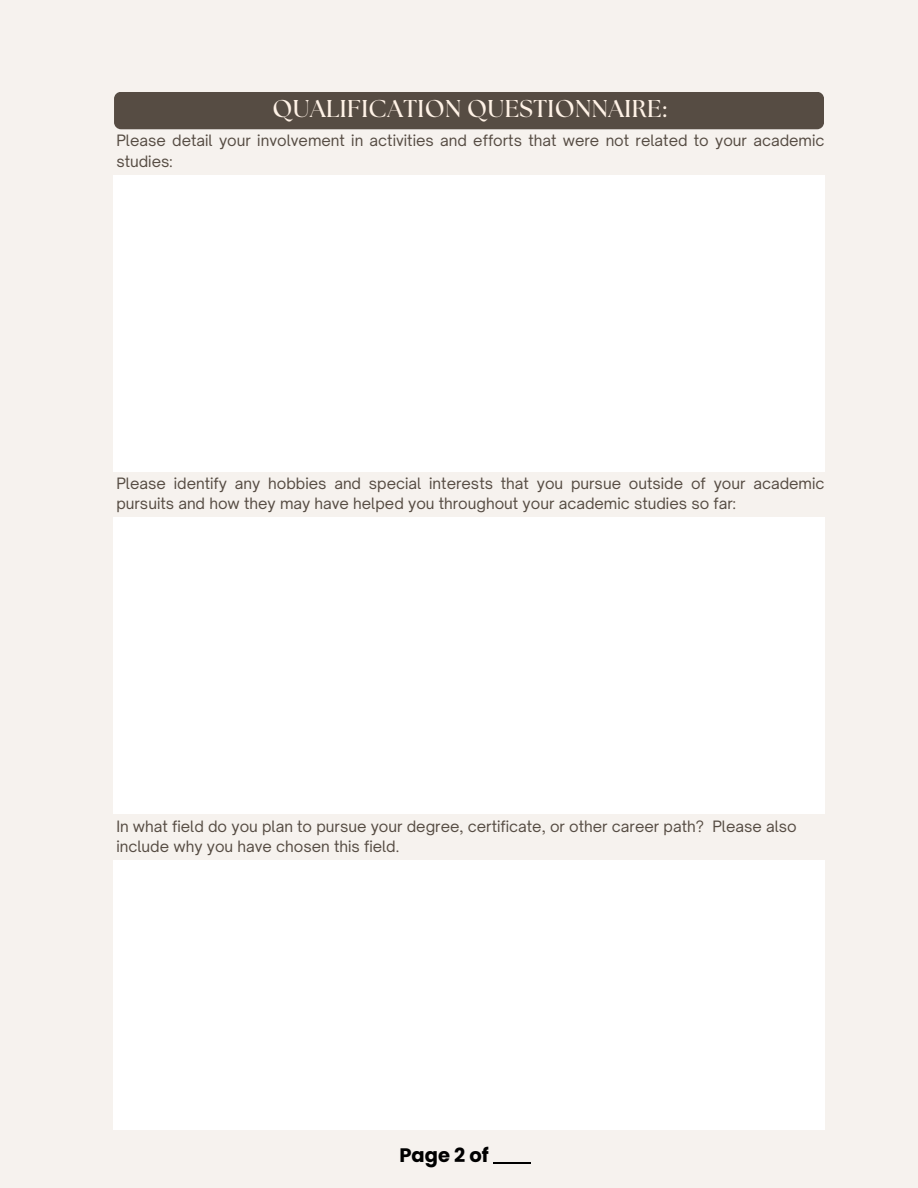
<style>
.page{position:relative;width:918px;height:1188px;background:#f6f2ee}
.page>*{position:absolute;margin:0;border:0;box-sizing:border-box;transform-origin:0 0}
.t1{font:700 24.3px "The Seasons";letter-spacing:.02em;color:#fff2e6}
.t2{font:700 19.5px "Poppins";color:#000}
.t3{font:15px/20.2px "Open Sauce One";color:#564c43}
</style>
<div class="page">
<div style="left:114px;top:92px;width:710px;height:37px;background:#564c43;border-radius:7px"></div>
<div style="left:113px;top:175px;width:711px;height:296px;background:#fff"></div>
<div style="left:113px;top:518px;width:711px;height:296px;background:#fff"></div>
<div style="left:113px;top:860px;width:712px;height:270px;background:#fff"></div>
<hr style="left:493px;top:1163px;width:37px;height:1px;background:#000">
<h1 class="t1" style="left:272px;top:97px;width:395px">QUALIFICATION QUESTIONNAIRE:</h1>
<p class="t3" style="left:116px;top:131px;width:710px">Please detail your involvement in activities and efforts that were not related to your academic studies:</p>
<p class="t3" style="left:116px;top:473px;width:710px">Please identify any hobbies and special interests that you pursue outside of your academic pursuits and how they may have helped you throughout your academic studies so far:</p>
<p class="t3" style="left:116px;top:816px;width:682px">In what field do you plan to pursue your degree, certificate, or other career path? Please also include why you have chosen this field.</p>
<h2 class="t2" style="left:399px;top:1141px;width:91px">Page 2 of</h2>
</div>
